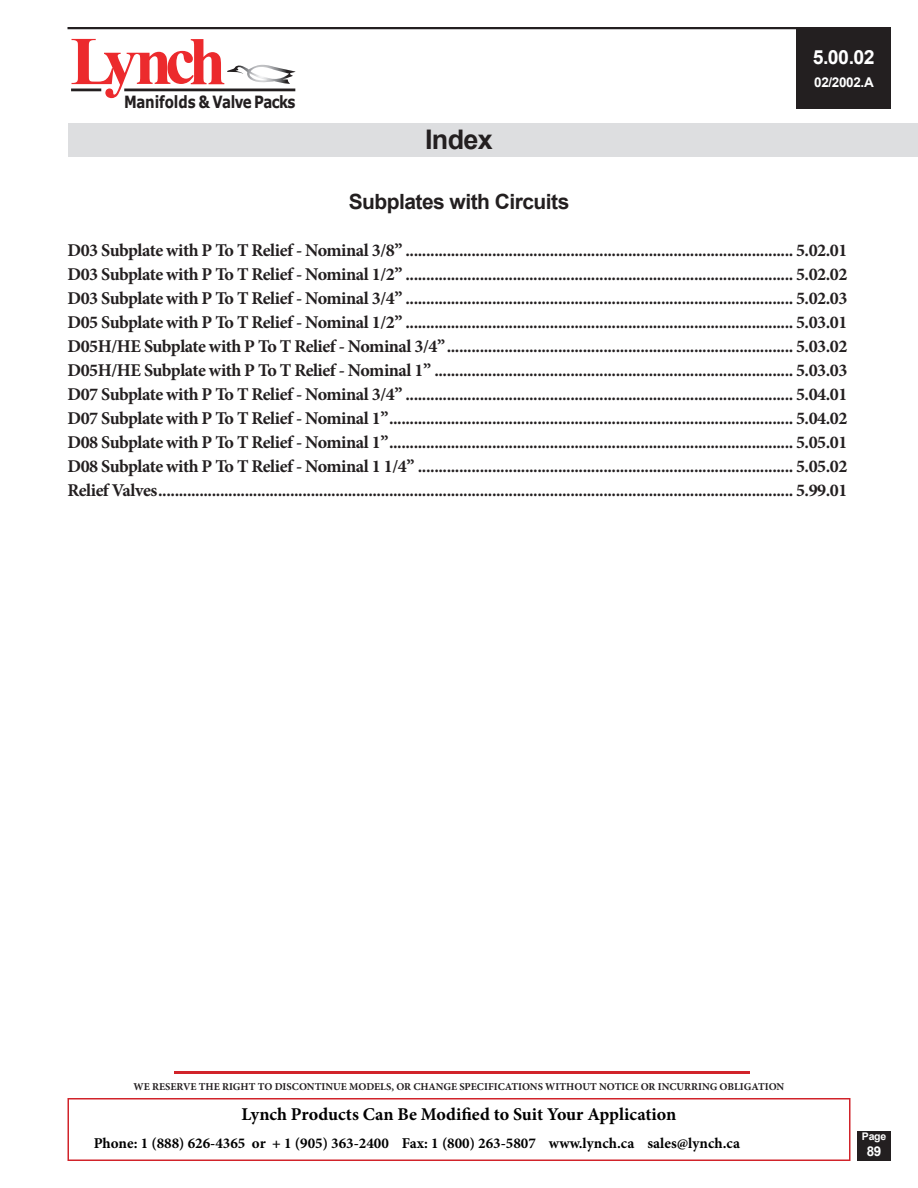
<style>
.page{position:relative;width:918px;height:1188px;background:#fff}
.page>*{position:absolute;margin:0;border:0;box-sizing:border-box;transform-origin:0 0}
.t1{font:700 27px "Arial";letter-spacing:-.025em;color:#231f20}
.t2{font:700 21px "Arial";letter-spacing:-.025em;color:#231f20}
.t3{font:700 19.5px "Arial";color:#fff}
.t4{font:700 18px/24px "Minion Pro";letter-spacing:-.025em;color:#231f20;text-align:justify}
.t5{font:700 18px "Minion Pro";color:#000}
.t6{font:700 16.8px "Verdana";letter-spacing:-.045em;color:#231f20;scale:.8 1}
.t7{font:700 15px "Minion Pro";color:#000}
.t8{font:700 13.5px "Arial";letter-spacing:-.025em;color:#fff}
.t9{font:700 10.5px "Minion Pro";color:#231f20}
.t10{font:700 10.5px "Arial";color:#fff}
</style>
<div class="page">
<hr style="left:71px;top:89px;width:30px;height:2px;background:#231f20">
<svg style="left:72px;top:39px;width:224px;height:59px"></svg>
<div style="left:68px;top:124px;width:850px;height:33px;background:#dddee0"></div>
<div style="left:857px;top:1131px;width:34px;height:30px;background:#231f20"></div>
<hr style="left:68px;top:27px;width:782px;height:2px;background:#231f20">
<hr style="left:174px;top:1071px;width:576px;height:3px;background:#d1232a">
<div style="left:68px;top:1098px;width:782px;height:63px;border:2px solid #d1232a"></div>
<div style="left:796px;top:27px;width:95px;height:82px;background:#231f20"></div>
<p class="t6" style="left:124px;top:92px;width:215px">Manifolds &amp; Valve Packs</p>
<h1 class="t1" style="left:425px;top:121px;width:69px">Index</h1>
<p class="t3" style="left:813px;top:45px;width:64px">5.00.02</p>
<p class="t8" style="left:814px;top:73px;width:61px">02/2002.A</p>
<p class="t2" style="left:349px;top:187px;width:222px">Subplates with Circuits</p>
<p class="t4" style="left:68px;top:238px;width:781px">D03 Subplate with P To T Relief - Nominal 3/8” .............................................................................................. 5.02.01<br>D03 Subplate with P To T Relief - Nominal 1/2” .............................................................................................. 5.02.02<br>D03 Subplate with P To T Relief - Nominal 3/4” .............................................................................................. 5.02.03<br>D05 Subplate with P To T Relief - Nominal 1/2” .............................................................................................. 5.03.01<br>D05H/HE Subplate with P To T Relief - Nominal 3/4”.................................................................................... 5.03.02<br>D05H/HE Subplate with P To T Relief - Nominal 1” ....................................................................................... 5.03.03<br>D07 Subplate with P To T Relief - Nominal 3/4” .............................................................................................. 5.04.01<br>D07 Subplate with P To T Relief - Nominal 1”.................................................................................................. 5.04.02<br>D08 Subplate with P To T Relief - Nominal 1”.................................................................................................. 5.05.01<br>D08 Subplate with P To T Relief - Nominal 1 1/4” ........................................................................................... 5.05.02<br>Relief Valves.......................................................................................................................................................... 5.99.01</p>
<p class="t9" style="left:134px;top:1079px;width:652px">WE RESERVE THE RIGHT TO DISCONTINUE MODELS, OR CHANGE SPECIFICATIONS WITHOUT NOTICE OR INCURRING OBLIGATION</p>
<p class="t5" style="left:242px;top:1102px;width:436px">Lynch Products Can Be Modified to Suit Your Application</p>
<p class="t7" style="left:94px;top:1133px;width:648px">Phone: 1 (888) 626-4365 or + 1 (905) 363-2400 Fax: 1 (800) 263-5807 www.lynch.ca sales@lynch.ca</p>
<p class="t10" style="left:862px;top:1129px;width:26px">Page</p>
<p class="t8" style="left:867px;top:1143px;width:16px">89</p>
</div>
